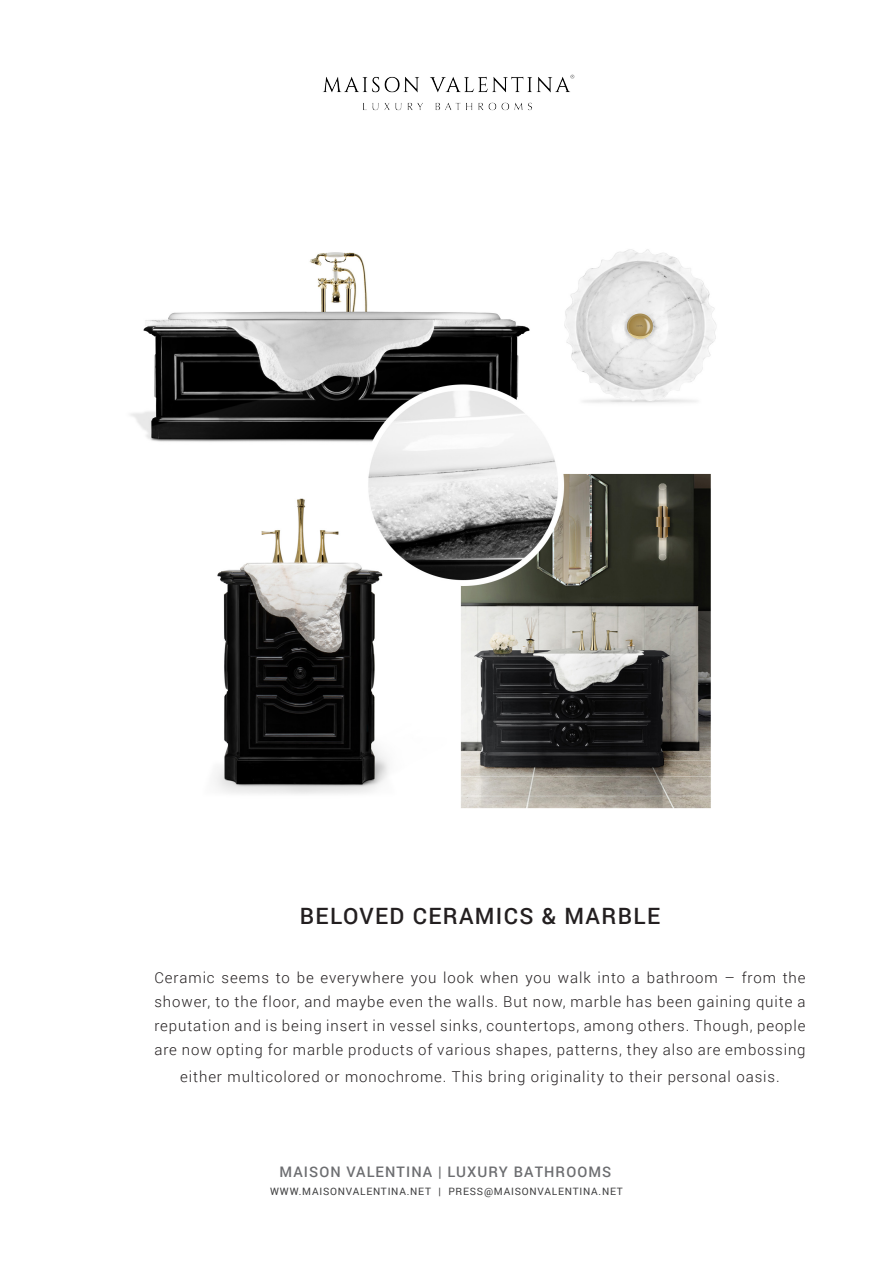
<style>
.page{position:relative;width:893px;height:1263px;background:#fff}
.page>*{position:absolute;margin:0;border:0;box-sizing:border-box;transform-origin:0 0}
.t1{font:500 22.5px "Roboto";letter-spacing:.06em;color:#231f20}
.t2{font:300 15px/24px "Roboto";letter-spacing:.06em;color:#231f20;text-align:justify}
.t3{font:500 14.55px "Roboto";letter-spacing:.075em;color:#6c6d70}
.t4{font:10.2px "Roboto";letter-spacing:.075em;color:#3e3e3f}
</style>
<div class="page">
<img style="left:323px;top:74px;width:252px;height:37px">
<img style="left:130px;top:249px;width:586px;height:560px">
<p class="t1" style="left:300px;top:900px;width:362px">BELOVED CERAMICS &amp; MARBLE</p>
<p class="t2" style="left:154px;top:965px;width:653px">Ceramic seems to be everywhere you look when you walk into a bathroom – from the shower, to the floor, and maybe even the walls. But now, marble has been gaining quite a reputation and is being insert in vessel sinks, countertops, among others. Though, people are now opting for marble products of various shapes, patterns, they also are embossing</p>
<p class="t2" style="left:180px;top:1064px;width:601px">either multicolored or monochrome. This bring originality to their personal oasis.</p>
<p class="t3" style="left:280px;top:1162px;width:333px">MAISON VALENTINA | LUXURY BATHROOMS</p>
<p class="t4" style="left:270px;top:1184px;width:354px">WWW.MAISONVALENTINA.NET | PRESS@MAISONVALENTINA.NET</p>
</div>
